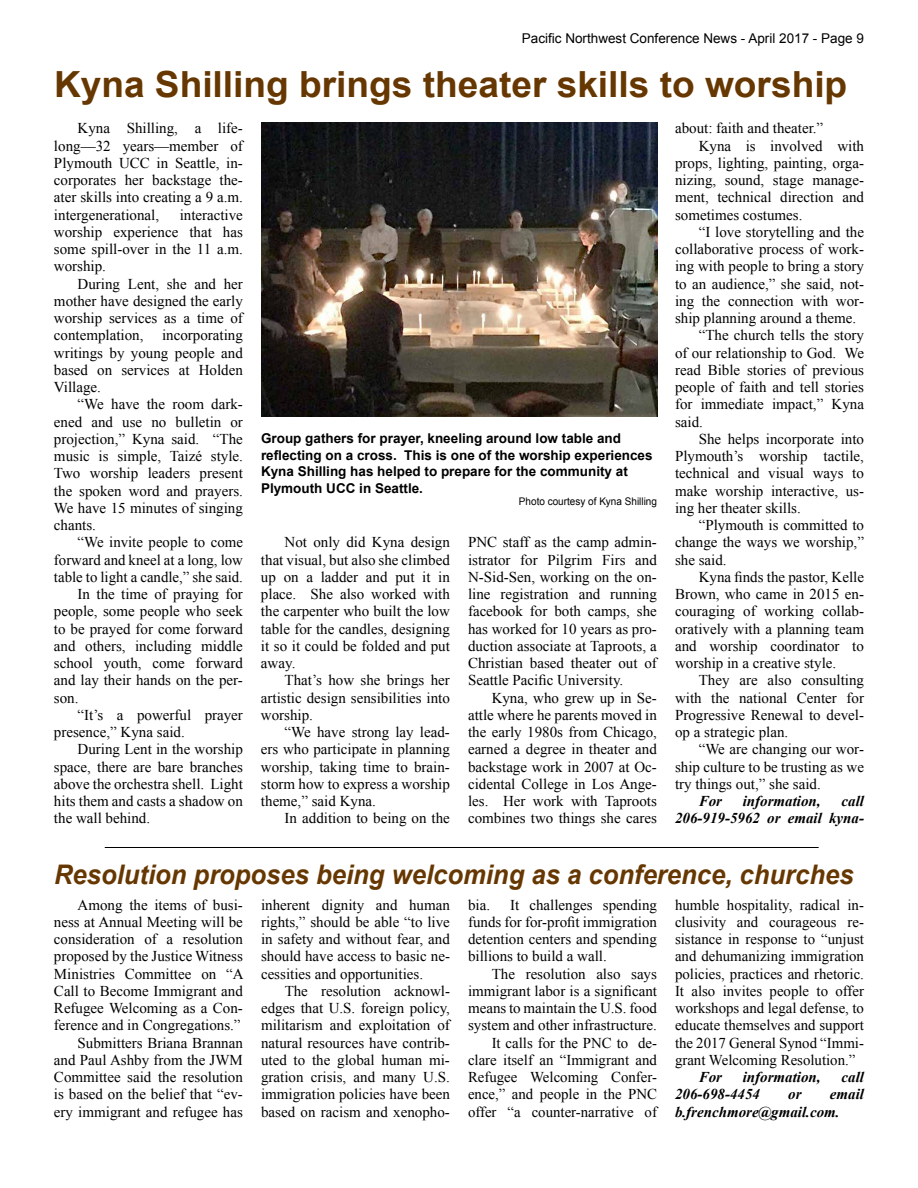
<style>
.page{position:relative;width:918px;height:1188px;background:#fff}
.page>*{position:absolute;margin:0;border:0;box-sizing:border-box;transform-origin:0 0}
.t1{font:700 36px "Arial";color:#663700}
.t2{font:italic 700 27px "Arial";color:#663700;scale:.95 1}
.t3{font:15px/17.2px "Times New Roman";color:#000;text-align:justify}
.t4{font:italic 700 15px/17.2px "Times New Roman";color:#000;text-align:right}
.t5{font:700 13.5px/16.5px "Arial";color:#000}
.t6{font:13.5px "Arial";color:#000}
.t7{font:10.5px "Arial";color:#000;scale:.95 1}
</style>
<div class="page">
<hr style="left:105px;top:847px;width:714px;height:1px;background:#000">
<img style="left:261px;top:123px;width:396px;height:293px">
<p class="t6" style="left:522px;top:29px;width:344px">Pacific Northwest Conference News - April 2017 - Page 9</p>
<h1 class="t1" style="left:54px;top:61px;width:795px">Kyna Shilling brings theater skills to worship</h1>
<p class="t3" style="left:54px;top:120px;width:190px;text-indent:24px">Kyna Shilling, a life&shy;long—32 years—member of Plymouth UCC in Seattle, in&shy;corporates her backstage the&shy;ater skills into creating a 9 a.m. intergenerational,</p>
<p class="t3" style="left:54px;top:206px;width:190px;text-indent:126px">interactive worship experience that has some spill-over in the 11 a.m. worship.</p>
<p class="t3" style="left:54px;top:275px;width:190px;text-indent:24px">During Lent, she and her mother have designed the early worship services as a time of contemplation, incorporating writings by young people and based on services at Holden Village.</p>
<p class="t3" style="left:54px;top:396px;width:190px;text-indent:24px">“We have the room dark&shy;ened and use no bulletin or projection,” Kyna said. “The music is simple, Taizé style.<br>Two worship leaders present the spoken word and prayers.<br>We have 15 minutes of singing chants.</p>
<p class="t3" style="left:78px;top:534px;width:167px">“We invite people to come</p>
<p class="t3" style="left:54px;top:551px;width:190px">forward and kneel at a long, low</p>
<p class="t3" style="left:54px;top:568px;width:191px">table to light a candle,” she said.</p>
<p class="t3" style="left:78px;top:585px;width:167px">In the time of praying for</p>
<p class="t3" style="left:54px;top:603px;width:190px">people, some people who seek</p>
<p class="t3" style="left:54px;top:620px;width:190px">to be prayed for come forward</p>
<p class="t3" style="left:54px;top:637px;width:190px">and others, including middle</p>
<p class="t3" style="left:54px;top:654px;width:190px">school youth, come forward</p>
<p class="t3" style="left:54px;top:672px;width:190px">and lay their hands on the per-</p>
<p class="t3" style="left:54px;top:689px;width:26px">son.</p>
<p class="t3" style="left:78px;top:706px;width:167px">“It’s a powerful prayer</p>
<p class="t3" style="left:54px;top:723px;width:132px">presence,” Kyna said.</p>
<p class="t3" style="left:78px;top:741px;width:167px">During Lent in the worship</p>
<p class="t3" style="left:54px;top:758px;width:190px">space, there are bare branches</p>
<p class="t3" style="left:54px;top:775px;width:190px">above the orchestra shell. Light</p>
<p class="t3" style="left:54px;top:792px;width:190px">hits them and casts a shadow on</p>
<p class="t3" style="left:54px;top:810px;width:98px">the wall behind.</p>
<p class="t5" style="left:261px;top:431px;width:393px">Group gathers for prayer, kneeling around low table and reflecting on a cross. This is one of the worship experiences Kyna Shilling has helped to prepare for the community at Plymouth UCC in Seattle.</p>
<p class="t7" style="left:519px;top:495px;width:147px">Photo courtesy of Kyna Shilling</p>
<p class="t3" style="left:261px;top:534px;width:191px;text-indent:24px">Not only did Kyna design that visual, but also she climbed up on a ladder and put it in place. She also worked with the carpenter who built the low table for the candles, designing it so it could be folded and put away.</p>
<p class="t3" style="left:261px;top:672px;width:190px;text-indent:24px">That’s how she brings her artistic design sensibilities into worship.</p>
<p class="t3" style="left:261px;top:723px;width:190px;text-indent:24px">“We have strong lay lead&shy;ers who participate in planning worship, taking time to brain&shy;storm how to express a worship theme,” said Kyna.</p>
<p class="t3" style="left:285px;top:810px;width:167px">In addition to being on the</p>
<p class="t3" style="left:468px;top:534px;width:190px">PNC staff as the camp admin&shy;istrator for Pilgrim Firs and N-Sid-Sen, working on the on&shy;line registration and running facebook for both camps, she has worked for 10 years as pro&shy;duction associate at Taproots, a Christian based theater out of Seattle Pacific University.</p>
<p class="t3" style="left:468px;top:689px;width:190px;text-indent:24px">Kyna, who grew up in Se&shy;attle where he parents moved in the early 1980s from Chicago, earned a degree in theater and backstage work in 2007 at Oc&shy;cidental College in Los Ange&shy;les. Her work with Taproots combines two things she cares</p>
<p class="t3" style="left:675px;top:120px;width:150px">about: faith and theater.”</p>
<p class="t3" style="left:699px;top:137px;width:167px">Kyna is involved with</p>
<p class="t3" style="left:675px;top:154px;width:190px">props, lighting, painting, orga-</p>
<p class="t3" style="left:675px;top:171px;width:190px">nizing, sound, stage manage-</p>
<p class="t3" style="left:675px;top:189px;width:190px">ment, technical direction and</p>
<p class="t3" style="left:675px;top:206px;width:129px">sometimes costumes.</p>
<p class="t3" style="left:699px;top:223px;width:167px">“I love storytelling and the</p>
<p class="t3" style="left:675px;top:240px;width:190px">collaborative process of work-</p>
<p class="t3" style="left:675px;top:258px;width:190px">ing with people to bring a story</p>
<p class="t3" style="left:675px;top:275px;width:190px">to an audience,” she said, not-</p>
<p class="t3" style="left:675px;top:292px;width:190px">ing the connection with wor-</p>
<p class="t3" style="left:675px;top:309px;width:183px">ship planning around a theme.</p>
<p class="t3" style="left:699px;top:327px;width:167px">“The church tells the story</p>
<p class="t3" style="left:675px;top:344px;width:190px">of our relationship to God. We</p>
<p class="t3" style="left:675px;top:361px;width:190px">read Bible stories of previous</p>
<p class="t3" style="left:675px;top:378px;width:190px">people of faith and tell stories</p>
<p class="t3" style="left:675px;top:396px;width:190px">for immediate impact,” Kyna</p>
<p class="t3" style="left:675px;top:413px;width:29px">said.</p>
<p class="t3" style="left:699px;top:430px;width:167px">She helps incorporate into</p>
<p class="t3" style="left:675px;top:447px;width:190px">Plymouth’s worship tactile,</p>
<p class="t3" style="left:675px;top:465px;width:190px">technical and visual ways to</p>
<p class="t3" style="left:675px;top:482px;width:190px">make worship interactive, us-</p>
<p class="t3" style="left:675px;top:499px;width:127px">ing her theater skills.</p>
<p class="t3" style="left:699px;top:516px;width:167px">“Plymouth is committed to</p>
<p class="t3" style="left:675px;top:534px;width:190px">change the ways we worship,”</p>
<p class="t3" style="left:675px;top:551px;width:53px">she said.</p>
<p class="t3" style="left:699px;top:568px;width:167px">Kyna finds the pastor, Kelle</p>
<p class="t3" style="left:675px;top:585px;width:190px">Brown, who came in 2015 en-</p>
<p class="t3" style="left:675px;top:603px;width:190px">couraging of working collab-</p>
<p class="t3" style="left:675px;top:620px;width:190px">oratively with a planning team</p>
<p class="t3" style="left:675px;top:637px;width:190px">and worship coordinator to</p>
<p class="t3" style="left:675px;top:654px;width:163px">worship in a creative style.</p>
<p class="t3" style="left:699px;top:672px;width:167px">They are also consulting</p>
<p class="t3" style="left:675px;top:689px;width:190px">with the national Center for</p>
<p class="t3" style="left:675px;top:706px;width:190px">Progressive Renewal to devel-</p>
<p class="t3" style="left:675px;top:723px;width:115px">op a strategic plan.</p>
<p class="t3" style="left:699px;top:741px;width:167px">“We are changing our wor-</p>
<p class="t3" style="left:675px;top:758px;width:190px">ship culture to be trusting as we</p>
<p class="t3" style="left:675px;top:775px;width:147px">try things out,” she said.</p>
<p class="t4" style="left:699px;top:792px;width:25px">For</p>
<p class="t4" style="left:743px;top:792px;width:79px">information,</p>
<p class="t4" style="left:675px;top:792px;width:190px">call<br>206-919-5962 or email kyna-</p>
<h2 class="t2" style="left:54px;top:857px;width:843px">Resolution proposes being welcoming as a conference, churches</h2>
<p class="t3" style="left:54px;top:896px;width:191px;text-align:right">Among the items of busi&shy;ness at Annual Meeting will be consideration of a resolution proposed by the Justice Witness<br>Ministries Committee on “A<br>Call to Become Immigrant and<br>Refugee Welcoming as a Con&shy;ference and in Congregations.”<br>Submitters Briana Brannan and Paul Ashby from the JWM<br>Committee said the resolution is based on the belief that “ev&shy;ery immigrant and refugee has</p>
<p class="t3" style="left:261px;top:896px;width:190px">inherent dignity and human rights,” should be able “to live in safety and without fear, and should have access to basic ne&shy;cessities and opportunities.</p>
<p class="t3" style="left:261px;top:982px;width:190px;text-indent:24px">The resolution acknowl&shy;edges that U.S. foreign policy, militarism and exploitation of natural resources have contrib&shy;uted to the global human mi&shy;gration crisis, and many U.S. immigration policies have been based on racism and xenopho-</p>
<p class="t3" style="left:468px;top:896px;width:24px">bia.</p>
<p class="t3" style="left:468px;top:896px;width:190px;text-indent:42px">It challenges spending funds for for-profit immigration detention centers and spending billions to build a wall.</p>
<p class="t3" style="left:468px;top:965px;width:191px;text-align:right">The resolution also says immigrant labor is a significant means to maintain the U.S. food system and other infrastructure.<br>It calls for the PNC to de&shy;clare itself an “Immigrant and<br>Refugee Welcoming Confer&shy;ence,” and people in the PNC offer “a counter-narrative of</p>
<p class="t3" style="left:675px;top:896px;width:191px">humble hospitality, radical in&shy;clusivity and courageous re&shy;sistance in response to “unjust and dehumanizing immigration policies, practices and rhetoric.<br>It also invites people to offer workshops and legal defense, to educate themselves and support the 2017 General Synod “Immi&shy;grant Welcoming Resolution.”</p>
<p class="t4" style="left:699px;top:1068px;width:25px">For</p>
<p class="t4" style="left:743px;top:1068px;width:79px">information,</p>
<p class="t4" style="left:842px;top:1068px;width:24px">call</p>
<p class="t4" style="left:675px;top:1085px;width:86px">206-698-4454</p>
<p class="t4" style="left:788px;top:1085px;width:15px">or</p>
<p class="t4" style="left:675px;top:1085px;width:190px;text-align:left;text-indent:155px">email b.frenchmore@gmail.com.</p>
</div>
